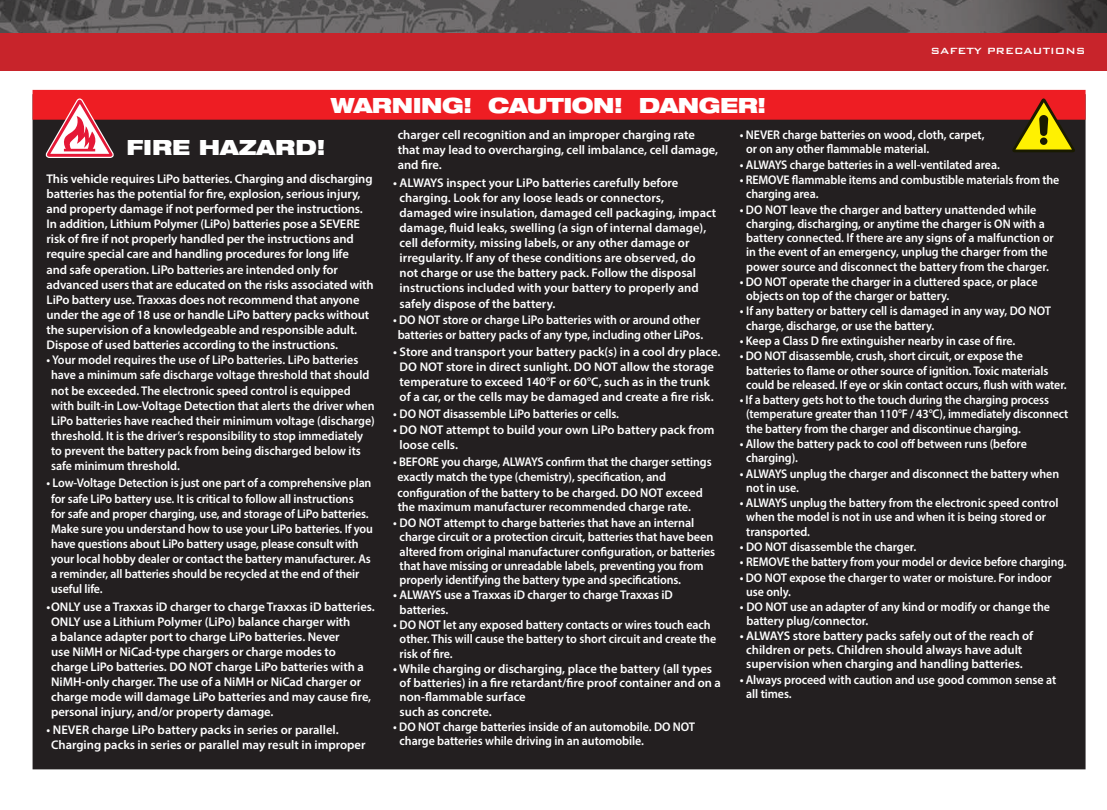
<style>
.page{position:relative;width:1107px;height:810px;background:#fff}
.page>*{position:absolute;margin:0;border:0;box-sizing:border-box;transform-origin:0 0}
.t1{font:900 expanded 21px "Helvetica Neue LT Std";letter-spacing:-.02em;color:#fff}
.t2{font:900 expanded 21px "Helvetica Neue LT Std";color:#fff}
.t3{font:600 12.6px/14.2px "Myriad Pro";letter-spacing:-.005em;color:#fff;scale:.95 1}
.t4{font:600 12.6px/15.1px "Myriad Pro";letter-spacing:-.005em;color:#fff}
.t5{font:600 12.6px/14.2px "Myriad Pro";letter-spacing:-.005em;color:#fff;scale:.94 1}
.t6{font:500 12px "Bank Gothic BT";color:#fff}
</style>
<div class="page">
<img style="left:0;top:0;width:1107px;height:33px">
<div style="left:0;top:33px;width:1107px;height:37px;background:#c8242b"></div>
<div style="left:33px;top:158px;width:1053px;height:611px;background:#231f20"></div>
<svg style="left:33px;top:90px;width:1053px;height:68px;background:#842524"></svg>
<p class="t1" style="left:330px;top:92px;width:437px">WARNING! CAUTION! DANGER!</p>
<p class="t6" style="left:931px;top:45px;width:156px">SAFETY PRECAUTIONS</p>
<p class="t2" style="left:126px;top:134px;width:201px">FIRE HAZARD!</p>
<p class="t4" style="left:47px;top:171px;width:329px">This vehicle requires LiPo batteries. Charging and discharging batteries has the potential for fire, explosion, serious injury, and property damage if not performed per the instructions.<br>In addition, Lithium Polymer (LiPo) batteries pose a SEVERE risk of fire if not properly handled per the instructions and require special care and handling procedures for long life<br>and safe operation. LiPo batteries are intended only for advanced users that are educated on the risks associated with LiPo battery use. Traxxas does not recommend that anyone under the age of 18 use or handle LiPo battery packs without the supervision of a knowledgeable and responsible adult.<br>Dispose of used batteries according to the instructions.</p>
<p class="t3" style="left:51px;top:352px;width:342px;line-height:15.1px;text-indent:-5px">• Your model requires the use of LiPo batteries. LiPo batteries have a minimum safe discharge voltage threshold that should not be exceeded. The electronic speed control is equipped with built-in Low-Voltage Detection that alerts the driver when LiPo batteries have reached their minimum voltage (discharge) threshold. It is the driver’s responsibility to stop immediately to prevent the battery pack from being discharged below its safe minimum threshold.</p>
<p class="t3" style="left:51px;top:475px;width:340px;line-height:15.1px;text-indent:-5px">• Low-Voltage Detection is just one part of a comprehensive plan for safe LiPo battery use. It is critical to follow all instructions<br>for safe and proper charging, use, and storage of LiPo batteries.<br>Make sure you understand how to use your LiPo batteries. If you have questions about LiPo battery usage, please consult with your local hobby dealer or contact the battery manufacturer. As a reminder, all batteries should be recycled at the end of their useful life.</p>
<p class="t4" style="left:51px;top:598px;width:325px;text-indent:-5px">•ONLY use a Traxxas iD charger to charge Traxxas iD batteries.<br>ONLY use a Lithium Polymer (LiPo) balance charger with<br>a balance adapter port to charge LiPo batteries. Never<br>use NiMH or NiCad-type chargers or charge modes to charge LiPo batteries. DO NOT charge LiPo batteries with a NiMH-only charger. The use of a NiMH or NiCad charger or charge mode will damage LiPo batteries and may cause fire, personal injury, and/or property damage.</p>
<p class="t3" style="left:51px;top:722px;width:333px;line-height:15.1px;text-indent:-4px">• NEVER charge LiPo battery packs in series or parallel.<br>Charging packs in series or parallel may result in improper</p>
<p class="t4" style="left:398px;top:127px;width:322px">charger cell recognition and an improper charging rate that may lead to overcharging, cell imbalance, cell damage, and fire.</p>
<p class="t4" style="left:400px;top:174px;width:318px;text-indent:-6px">• ALWAYS inspect your LiPo batteries carefully before charging. Look for any loose leads or connectors, damaged wire insulation, damaged cell packaging, impact damage, fluid leaks, swelling (a sign of internal damage), cell deformity, missing labels, or any other damage or irregularity. If any of these conditions are observed, do not charge or use the battery pack. Follow the disposal instructions included with your battery to properly and safely dispose of the battery.</p>
<p class="t3" style="left:393px;top:312px;width:328px;line-height:15.1px;text-align:center">• DO NOT store or charge LiPo batteries with or around other batteries or battery packs of any type, including other LiPos.</p>
<p class="t4" style="left:393px;top:344px;width:329px;text-align:center">• Store and transport your battery pack(s) in a cool dry place.<br>DO NOT store in direct sunlight. DO NOT allow the storage temperature to exceed 140°F or 60°C, such as in the trunk<br>of a car, or the cells may be damaged and create a fire risk.</p>
<p class="t3" style="left:393px;top:406px;width:239px">• DO NOT disassemble LiPo batteries or cells.</p>
<p class="t4" style="left:400px;top:422px;width:316px;text-indent:-6px">• DO NOT attempt to build your own LiPo battery pack from loose cells.</p>
<p class="t3" style="left:398px;top:454px;width:332px;line-height:14.9px;text-indent:-4px">• BEFORE you charge, ALWAYS confirm that the charger settings exactly match the type (chemistry), specification, and configuration of the battery to be charged. DO NOT exceed the maximum manufacturer recommended charge rate.</p>
<p class="t3" style="left:400px;top:515px;width:334px;text-indent:-6px">• DO NOT attempt to charge batteries that have an internal charge circuit or a protection circuit, batteries that have been altered from original manufacturer configuration, or batteries that have missing or unreadable labels, preventing you from properly identifying the battery type and specifications.</p>
<p class="t4" style="left:400px;top:588px;width:275px;line-height:14.2px;text-indent:-6px">• ALWAYS use a Traxxas iD charger to charge Traxxas iD batteries.</p>
<p class="t3" style="left:400px;top:617px;width:335px;text-indent:-6px">• DO NOT let any exposed battery contacts or wires touch each other. This will cause the battery to short circuit and create the risk of fire.</p>
<p class="t4" style="left:400px;top:661px;width:323px;line-height:14.2px;text-indent:-6px">• While charging or discharging, place the battery (all types of batteries) in a fire retardant/fire proof container and on a non-flammable surface<br>such as concrete.</p>
<p class="t3" style="left:400px;top:719px;width:313px;text-indent:-6px">• DO NOT charge batteries inside of an automobile. DO NOT charge batteries while driving in an automobile.</p>
<p class="t3" style="left:746px;top:127px;width:252px;text-indent:-6px">• NEVER charge batteries on wood, cloth, carpet, or on any other flammable material.</p>
<p class="t3" style="left:740px;top:157px;width:275px">• ALWAYS charge batteries in a well-ventilated area.</p>
<p class="t3" style="left:746px;top:172px;width:331px;text-indent:-6px">• REMOVE flammable items and combustible materials from the charging area.</p>
<p class="t3" style="left:746px;top:202px;width:325px;text-indent:-6px">• DO NOT leave the charger and battery unattended while charging, discharging, or anytime the charger is ON with a battery connected. If there are any signs of a malfunction or in the event of an emergency, unplug the charger from the power source and disconnect the battery from the charger.</p>
<p class="t3" style="left:746px;top:274px;width:308px;text-indent:-6px">• DO NOT operate the charger in a cluttered space, or place objects on top of the charger or battery.</p>
<p class="t3" style="left:746px;top:304px;width:322px;text-indent:-6px">• If any battery or battery cell is damaged in any way, DO NOT charge, discharge, or use the battery.</p>
<p class="t3" style="left:740px;top:333px;width:292px">• Keep a Class D fire extinguisher nearby in case of fire.</p>
<p class="t3" style="left:746px;top:349px;width:339px;text-indent:-6px">• DO NOT disassemble, crush, short circuit, or expose the batteries to flame or other source of ignition. Toxic materials could be released. If eye or skin contact occurs, flush with water.</p>
<p class="t5" style="left:746px;top:392px;width:344px;text-indent:-6px">• If a battery gets hot to the touch during the charging process (temperature greater than 110°F / 43°C), immediately disconnect the battery from the charger and discontinue charging.</p>
<p class="t3" style="left:746px;top:436px;width:297px;text-indent:-6px">• Allow the battery pack to cool off between runs (before charging).</p>
<p class="t3" style="left:746px;top:466px;width:331px;text-indent:-6px">• ALWAYS unplug the charger and disconnect the battery when not in use.</p>
<p class="t3" style="left:746px;top:495px;width:330px;text-indent:-6px">• ALWAYS unplug the battery from the electronic speed control when the model is not in use and when it is being stored or transported.</p>
<p class="t3" style="left:740px;top:539px;width:187px">• DO NOT disassemble the charger.</p>
<p class="t5" style="left:740px;top:555px;width:349px">• REMOVE the battery from your model or device before charging.</p>
<p class="t3" style="left:746px;top:570px;width:323px;text-indent:-6px">• DO NOT expose the charger to water or moisture. For indoor use only.</p>
<p class="t3" style="left:746px;top:600px;width:321px;text-indent:-7px">• DO NOT use an adapter of any kind or modify or change the battery plug/connector.</p>
<p class="t4" style="left:740px;top:628px;width:295px;line-height:14.2px;text-align:center">• ALWAYS store battery packs safely out of the reach of children or pets. Children should always have adult supervision when charging and handling batteries.</p>
<p class="t4" style="left:746px;top:672px;width:312px;line-height:14.2px;text-indent:-6px">• Always proceed with caution and use good common sense at all times.</p>
</div>
